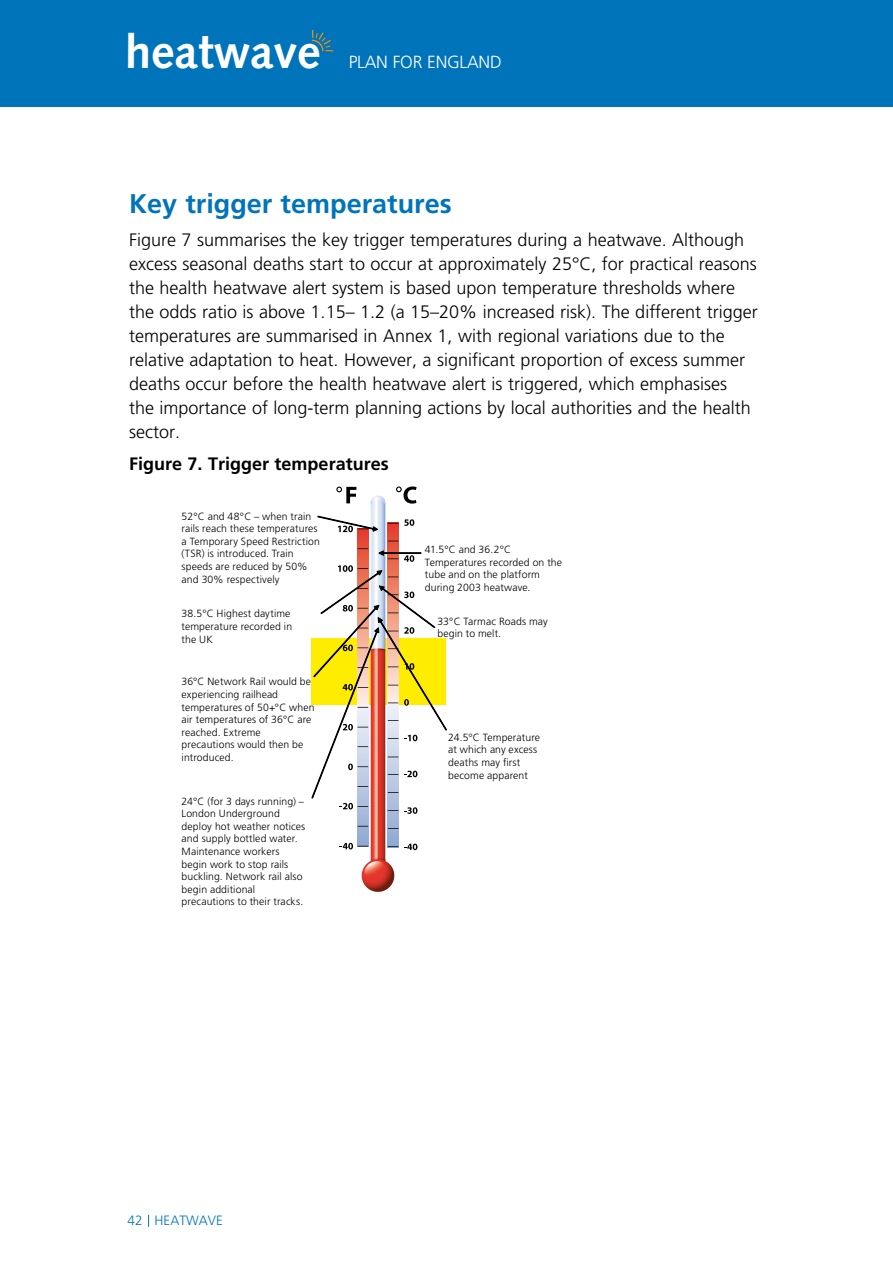
<style>
.page{position:relative;width:893px;height:1263px;background:#fff}
.page>*{position:absolute;margin:0;border:0;box-sizing:border-box;transform-origin:0 0}
.t1{font:700 46.95px "Syntax";color:#fff}
.t2{font:700 27px "Frutiger LT Std";color:#0074bb}
.t3{font:300 18px/24px "Frutiger LT Std";color:#000}
.t4{font:700 18px "Frutiger LT Std";color:#000}
.t5{font:300 17.55px "Frutiger LT Std";letter-spacing:-.015em;color:#fff}
.t6{font:300 13.5px "Frutiger LT Std";color:#0074bb}
.t7{font:300 10.5px/12.6px "Frutiger LT Std";letter-spacing:.01em;color:#000}
</style>
<div class="page">
<div style="left:0;top:0;width:893px;height:106px;background:#0074bb"></div>
<svg style="left:311px;top:29px;width:22px;height:23px"></svg>
<svg style="left:148px;top:1215px;width:1px;height:12px"></svg>
<svg style="left:312px;top:486px;width:135px;height:406px"></svg>
<h1 class="t1" style="left:125px;top:24px;width:197px">heatwave</h1>
<h3 class="t5" style="left:349px;top:52px;width:155px">PLAN FOR ENGLAND</h3>
<h2 class="t2" style="left:129px;top:188px;width:324px">Key trigger temperatures</h2>
<p class="t3" style="left:129px;top:228px;width:630px">Figure 7 summarises the key trigger temperatures during a heatwave. Although excess seasonal deaths start to occur at approximately 25°C, for practical reasons the health heatwave alert system is based upon temperature thresholds where the odds ratio is above 1.15– 1.2 (a 15–20% increased risk). The different trigger temperatures are summarised in Annex 1, with regional variations due to the relative adaptation to heat. However, a significant proportion of excess summer deaths occur before the health heatwave alert is triggered, which emphasises<br>the importance of long-term planning actions by local authorities and the health sector.</p>
<h3 class="t4" style="left:129px;top:453px;width:261px">Figure 7. Trigger temperatures</h3>
<p class="t7" style="left:182px;top:510px;width:140px">52°C and 48°C – when train rails reach these temperatures a Temporary Speed Restriction (TSR) is introduced. Train speeds are reduced by 50% and 30% respectively</p>
<p class="t7" style="left:182px;top:608px;width:112px">38.5°C Highest daytime temperature recorded in the UK</p>
<p class="t7" style="left:182px;top:676px;width:135px">36°C Network Rail would be experiencing railhead temperatures of 50+°C when air temperatures of 36°C are reached. Extreme precautions would then be introduced.</p>
<p class="t7" style="left:182px;top:795px;width:125px">24°C (for 3 days running) –<br>London Underground deploy hot weather notices and supply bottled water.<br>Maintenance workers begin work to stop rails buckling. Network rail also begin additional precautions to their tracks.</p>
<p class="t7" style="left:425px;top:543px;width:139px">41.5°C and 36.2°C<br>Temperatures recorded on the tube and on the platform during 2003 heatwave.</p>
<p class="t7" style="left:437px;top:615px;width:112px">33°C Tarmac Roads may begin to melt.</p>
<p class="t7" style="left:448px;top:731px;width:93px">24.5°C Temperature at which any excess deaths may first become apparent</p>
<p class="t6" style="left:128px;top:1213px;width:97px">42 HEATWAVE</p>
</div>
